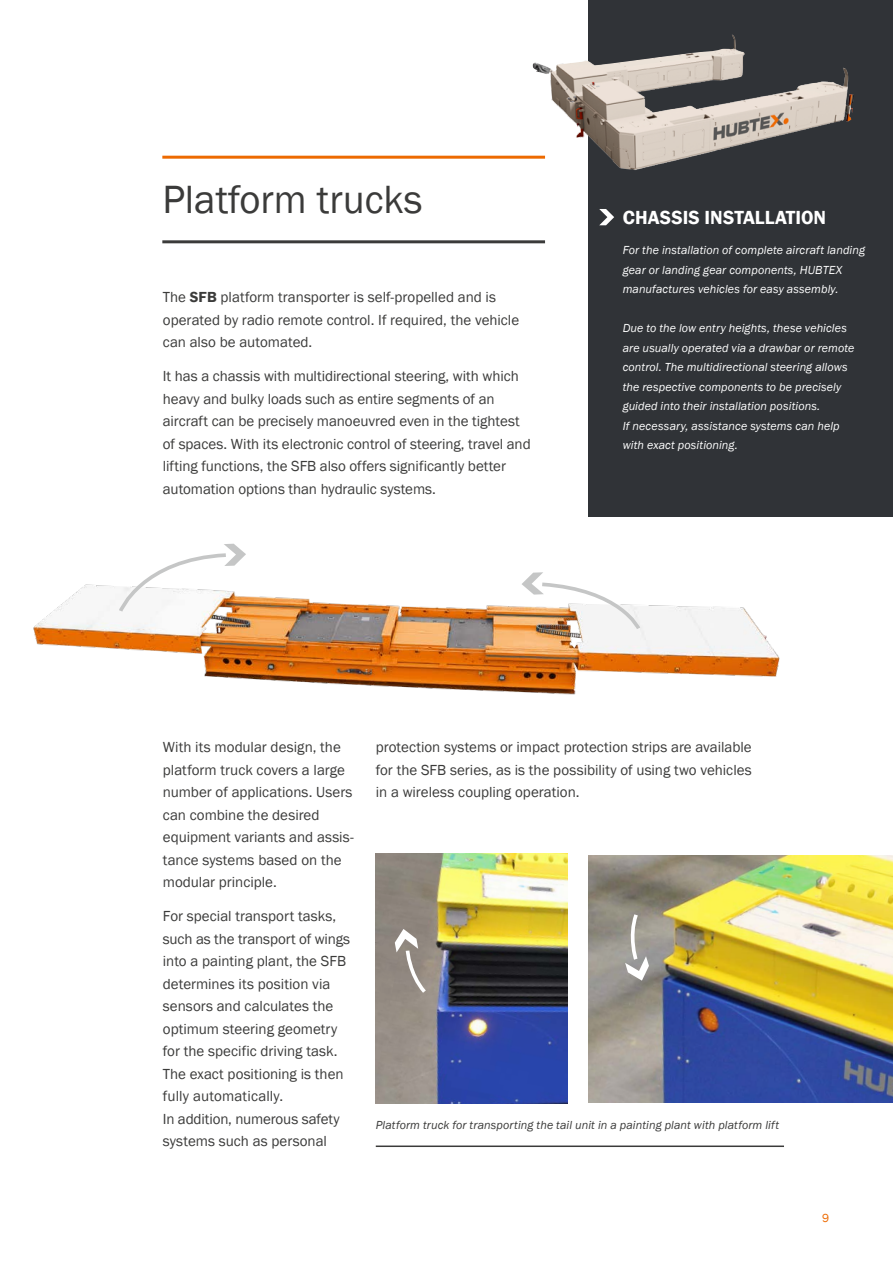
<style>
.page{position:relative;width:893px;height:1263px;background:#fff}
.page>*{position:absolute;margin:0;border:0;box-sizing:border-box;transform-origin:0 0}
.t1{font:40.5px "Franklin Gothic";color:#3b3b3a}
.t2{font:600 19.5px "Franklin Gothic";color:#fff}
.t3{font:15px/22.5px "Franklin Gothic";color:#3b3b3a}
.t4{font:italic 12px/19.5px "Franklin Gothic";letter-spacing:.01em;color:#fff}
.t5{font:italic 12px "Franklin Gothic";letter-spacing:.01em;color:#3b3b3a}
.t6{font:12px "Franklin Gothic";color:#ed6a00}
.s1{font-weight:600}
</style>
<div class="page">
<div style="left:589px;top:0;width:304px;height:516px;background:#303337"></div>
<img style="left:525px;top:34px;width:329px;height:139px">
<svg style="left:599px;top:209px;width:15px;height:16px"></svg>
<hr style="left:162px;top:156px;width:383px;height:3px;background:#ed6a00">
<hr style="left:162px;top:240px;width:383px;height:3px;background:#3b3b3a">
<hr style="left:376px;top:1145px;width:408px;height:2px;background:#3b3b3a">
<img style="left:589px;top:856px;width:304px;height:247px">
<img style="left:376px;top:854px;width:192px;height:249px">
<svg style="left:393px;top:927px;width:37px;height:70px;background:#a19a92"></svg>
<svg style="left:625px;top:910px;width:27px;height:74px"></svg>
<img style="left:33px;top:584px;width:747px;height:111px">
<img style="left:521px;top:572px;width:121px;height:60px">
<svg style="left:117px;top:543px;width:129px;height:71px"></svg>
<h1 class="t1" style="left:162px;top:174px;width:262px">Platform trucks</h1>
<p class="t3" style="left:163px;top:286px;width:358px">The <span class="s1">SFB</span> platform transporter is self-propelled and is operated by radio remote control. If required, the vehicle can also be automated.</p>
<p class="t3" style="left:163px;top:365px;width:369px">It has a chassis with multidirectional steering, with which heavy and bulky loads such as entire segments of an aircraft can be precisely manoeuvred even in the tightest of spaces. With its electronic control of steering, travel and lifting functions, the SFB also offers significantly better automation options than hydraulic systems.</p>
<h2 class="t2" style="left:623px;top:205px;width:205px">CHASSIS INSTALLATION</h2>
<p class="t4" style="left:623px;top:241px;width:244px">For the installation of complete aircraft landing gear or landing gear components, HUBTEX manufactures vehicles for easy assembly.</p>
<p class="t4" style="left:623px;top:319px;width:233px">Due to the low entry heights, these vehicles are usually operated via a drawbar or remote control. The multidirectional steering allows the respective components to be precisely guided into their installation positions.<br>If necessary, assistance systems can help with exact positioning.</p>
<p class="t3" style="left:163px;top:736px;width:193px">With its modular design, the platform truck covers a large number of applications. Users can combine the desired equipment variants and assis&shy;tance systems based on the modular principle.</p>
<p class="t3" style="left:163px;top:905px;width:189px">For special transport tasks, such as the transport of wings into a painting plant, the SFB determines its position via sensors and calculates the optimum steering geometry for the specific driving task.<br>The exact positioning is then fully automatically.<br>In addition, numerous safety systems such as personal</p>
<p class="t3" style="left:376px;top:736px;width:378px;text-align:justify">protection systems or impact protection strips are available for the SFB series, as is the possibility of using two vehicles in a wireless coupling operation.</p>
<p class="t5" style="left:376px;top:1117px;width:405px">Platform truck for transporting the tail unit in a painting plant with platform lift</p>
<p class="t6" style="left:822px;top:1211px;width:9px">9</p>
</div>
